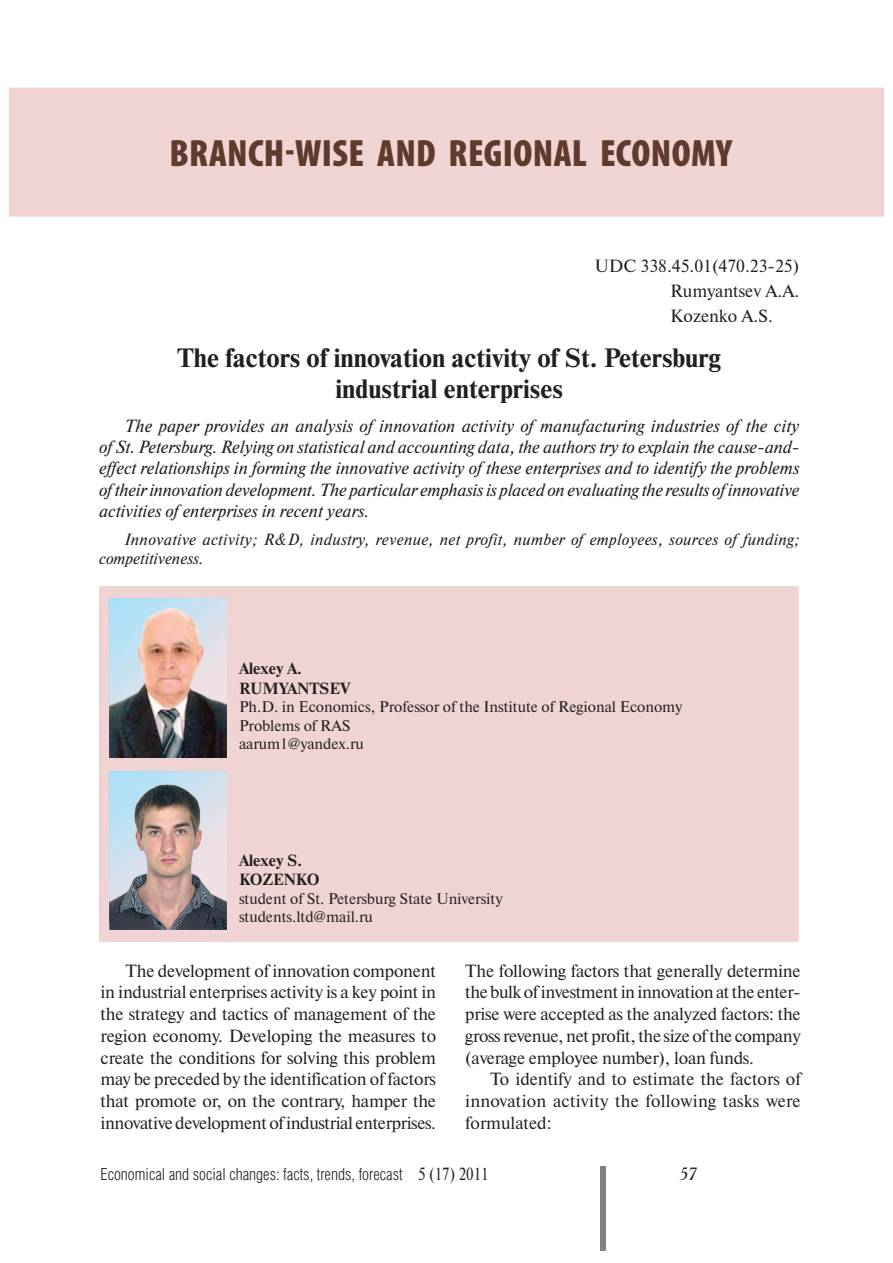
<style>
.page{position:relative;width:893px;height:1263px;background:#fff}
.page>*{position:absolute;margin:0;border:0;box-sizing:border-box;transform-origin:0 0}
.t1{font:900 condensed 38.25px "Myriad Pro";letter-spacing:.01em;color:#5f3a2d}
.t2{font:700 26.4px/31.8px "Newton C";color:#231f20;text-align:center}
.t3{font:17.7px/21.8px "Newton C";letter-spacing:-.01em;color:#231f20;text-align:justify}
.t4{font:italic 17.7px/21.1px "Newton C";color:#231f20;text-align:justify}
.t5{font:italic 17.7px "Academy";color:#231f20}
.t6{font:300 16.65px "Helios Cond";color:#231f20}
.t7{font:italic 16.2px/19.4px "Newton C";letter-spacing:.02em;color:#231f20}
.t8{font:700 16.2px/19.4px "Newton C";color:#231f20}
.t9{font:15.45px/18.5px "Newton C";color:#231f20}
.s1{font-family:"Newton C";font-weight:400;font-size:17.7px}
</style>
<div class="page">
<div style="left:600px;top:1166px;width:6px;height:84px;background:#808285"></div>
<div style="left:9px;top:88px;width:875px;height:129px;background:#f0d4d4"></div>
<div style="left:99px;top:586px;width:700px;height:356px;background:#f0d4d4"></div>
<img style="left:110px;top:771px;width:116px;height:158px">
<img style="left:110px;top:599px;width:116px;height:158px">
<h1 class="t1" style="left:169px;top:141px;width:564px">BRANCH-WISE AND REGIONAL ECONOMY</h1>
<p class="t3" style="left:670px;top:254px;width:131px;line-height:25.3px;text-indent:-76px">UDC 338.45.01(470.23-25)<br>Rumyantsev A.A.<br>Kozenko A.S.</p>
<h2 class="t2" style="left:177px;top:344px;width:545px">The factors of innovation activity of St. Petersburg industrial enterprises</h2>
<p class="t4" style="left:99px;top:417px;width:702px;text-indent:25px">The paper provides an analysis of innovation activity of manufacturing industries of the city of St. Petersburg. Relying on statistical and accounting data, the authors try to explain the cause-and&shy;effect relationships in forming the innovative activity of these enterprises and to identify the problems of their innovation development. The particular emphasis is placed on evaluating the results of innovative activities of enterprises in recent years.</p>
<p class="t7" style="left:99px;top:530px;width:701px;text-indent:25px">Innovative activity; R&amp;D, industry, revenue, net profit, number of employees, sources of funding; competitiveness.</p>
<p class="t8" style="left:239px;top:660px;width:112px">Alexey A.<br>RUMYANTSEV</p>
<p class="t9" style="left:239px;top:699px;width:445px">Ph.D. in Economics, Professor of the Institute of Regional Economy<br>Problems of RAS<br>aarum1@yandex.ru</p>
<p class="t8" style="left:239px;top:852px;width:82px">Alexey S.<br>KOZENKO</p>
<p class="t9" style="left:239px;top:890px;width:265px">student of St. Petersburg State University students.ltd@mail.ru</p>
<p class="t3" style="left:101px;top:961px;width:337px;text-indent:25px">The development of innovation component in industrial enterprises activity is a key point in the strategy and tactics of management of the region economy. Developing the measures to create the conditions for solving this problem may be preceded by the identification of factors that promote or, on the contrary, hamper the innovative development of industrial enterprises.</p>
<p class="t3" style="left:465px;top:961px;width:337px">The following factors that generally determine the bulk of investment in innovation at the enter&shy;prise were accepted as the analyzed factors: the gross revenue, net profit, the size of the company (average employee number), loan funds.</p>
<p class="t3" style="left:465px;top:1070px;width:337px;text-indent:25px">To identify and to estimate the factors of innovation activity the following tasks were formulated:</p>
<p class="t6" style="left:101px;top:1168px;width:390px">Economical and social changes: facts, trends, forecast <span class="s1">5 (17) 2011</span></p>
<p class="t5" style="left:680px;top:1166px;width:18px">57</p>
</div>
